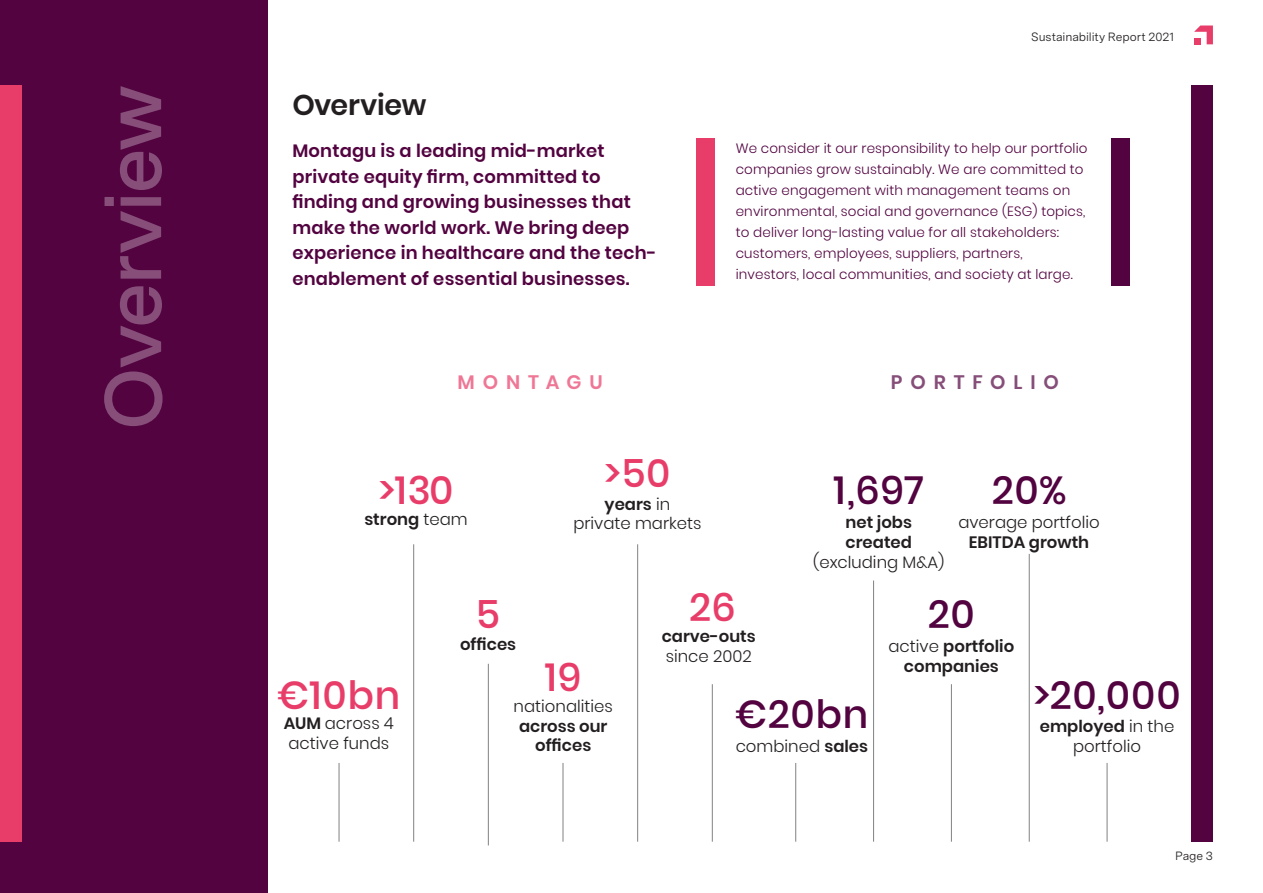
<style>
.page{position:relative;width:1263px;height:893px;background:#fff}
.page>*{position:absolute;margin:0;border:0;box-sizing:border-box;transform-origin:0 0}
.t1{font:600 79.5px "Messina Sans";letter-spacing:-.025em;color:#864e79}
.t2{font:500 39px "Poppins";letter-spacing:.015em;color:#520340}
.t3{font:500 39px "Poppins";letter-spacing:.02em;color:#e83d69}
.t4{font:600 28.5px "Poppins";letter-spacing:-.015em;color:#231f20}
.t5{font:600 19.5px "Poppins";letter-spacing:.405em;color:#864e79}
.t6{font:600 19.5px "Poppins";letter-spacing:.405em;color:#ef7796}
.t7{font:600 18px/25.5px "Poppins";letter-spacing:.01em;color:#520340}
.List_Paragraph{font:600 16.5px/19.8px "Poppins";color:#231f20;text-align:center}
.List_Paragraph-2{font:300 16.5px/19.8px "Poppins";color:#231f20;text-align:center}
.t8{font:300 13.5px/21px "Poppins";letter-spacing:.01em;color:#520340}
.t9{font:12px "Messina Sans";letter-spacing:-.005em;color:#231f20}
.s1{font-weight:300}
.s2{font-weight:600}
</style>
<div class="page">
<div style="left:0;top:0;width:268px;height:893px;background:#520340"></div>
<div style="left:0;top:85px;width:21px;height:757px;background:#e83d69"></div>
<div style="left:1192px;top:85px;width:21px;height:757px;background:#520340"></div>
<hr style="left:488px;top:664px;width:1px;height:181px;background:#808285">
<hr style="left:563px;top:763px;width:1px;height:79px;background:#808285">
<hr style="left:339px;top:763px;width:1px;height:79px;background:#808285">
<hr style="left:413px;top:544px;width:1px;height:298px;background:#808285">
<hr style="left:712px;top:684px;width:1px;height:158px;background:#808285">
<hr style="left:873px;top:580px;width:1px;height:262px;background:#808285">
<hr style="left:1107px;top:763px;width:1px;height:79px;background:#808285">
<hr style="left:1029px;top:554px;width:1px;height:288px;background:#808285">
<hr style="left:951px;top:684px;width:1px;height:158px;background:#808285">
<hr style="left:637px;top:544px;width:1px;height:298px;background:#808285">
<hr style="left:795px;top:763px;width:1px;height:79px;background:#808285">
<div style="left:696px;top:138px;width:19px;height:148px;background:#e83d69"></div>
<div style="left:1111px;top:138px;width:19px;height:148px;background:#520340"></div>
<svg style="left:1194px;top:26px;width:19px;height:18px"></svg>
<p class="t1" style="left:76px;top:430px;width:347px;rotate:-90deg">Overview</p>
<p class="t4" style="left:292px;top:88px;width:135px">Overview</p>
<p class="t7" style="left:292px;top:138px;width:366px">Montagu is a leading mid-market private equity firm, committed to finding and growing businesses that make the world work. We bring deep experience in healthcare and the tech&shy;enablement of essential businesses.</p>
<p class="t6" style="left:458px;top:370px;width:147px">MONTAGU</p>
<p class="t3" style="left:378px;top:468px;width:77px">&gt;130</p>
<p class="List_Paragraph" style="left:364px;top:509px;width:105px">strong <span class="s1">team</span></p>
<p class="t3" style="left:604px;top:451px;width:68px">&gt;50</p>
<p class="List_Paragraph-2" style="left:573px;top:494px;width:130px"><span class="s2">years</span> in<br>private markets</p>
<p class="t9" style="left:1031px;top:28px;width:145px">Sustainability Report 2021</p>
<p class="t8" style="left:736px;top:137px;width:353px">We consider it our responsibility to help our portfolio companies grow sustainably. We are committed to active engagement with management teams on environmental, social and governance (ESG) topics, to deliver long-lasting value for all stakeholders: customers, employees, suppliers, partners, investors, local communities, and society at large.</p>
<p class="t5" style="left:891px;top:370px;width:170px">PORTFOLIO</p>
<p class="t2" style="left:833px;top:468px;width:92px">1,697</p>
<p class="List_Paragraph" style="left:813px;top:512px;width:133px">net jobs created <span class="s1">(excluding M&amp;A)</span></p>
<p class="t2" style="left:992px;top:468px;width:76px">20%</p>
<p class="List_Paragraph-2" style="left:958px;top:512px;width:143px">average portfolio<br><span class="s2">EBITDA growth</span></p>
<p class="t3" style="left:277px;top:672px;width:124px">€10bn</p>
<p class="List_Paragraph-2" style="left:284px;top:713px;width:112px;text-align:left"><span class="s2">AUM</span> across 4 active funds</p>
<p class="t3" style="left:476px;top:592px;width:26px">5</p>
<p class="List_Paragraph" style="left:460px;top:635px;width:58px">offices</p>
<p class="t3" style="left:545px;top:655px;width:38px">19</p>
<p class="List_Paragraph" style="left:514px;top:696px;width:101px"><span class="s1">nationalities </span>across our offices</p>
<p class="t3" style="left:689px;top:585px;width:48px">26</p>
<p class="List_Paragraph" style="left:662px;top:627px;width:96px;text-align:left">carve-outs <span class="s1">since 2002</span></p>
<p class="t2" style="left:735px;top:692px;width:134px">€20bn</p>
<p class="List_Paragraph-2" style="left:736px;top:736px;width:134px">combined <span class="s2">sales</span></p>
<p class="t2" style="left:928px;top:592px;width:48px">20</p>
<p class="List_Paragraph" style="left:888px;top:636px;width:127px"><span class="s1">active</span> portfolio companies</p>
<p class="t2" style="left:1033px;top:672px;width:149px">&gt;20,000</p>
<p class="List_Paragraph-2" style="left:1040px;top:716px;width:136px"><span class="s2">employed</span> in the portfolio</p>
<p class="t9" style="left:1175px;top:848px;width:39px">Page 3</p>
</div>
